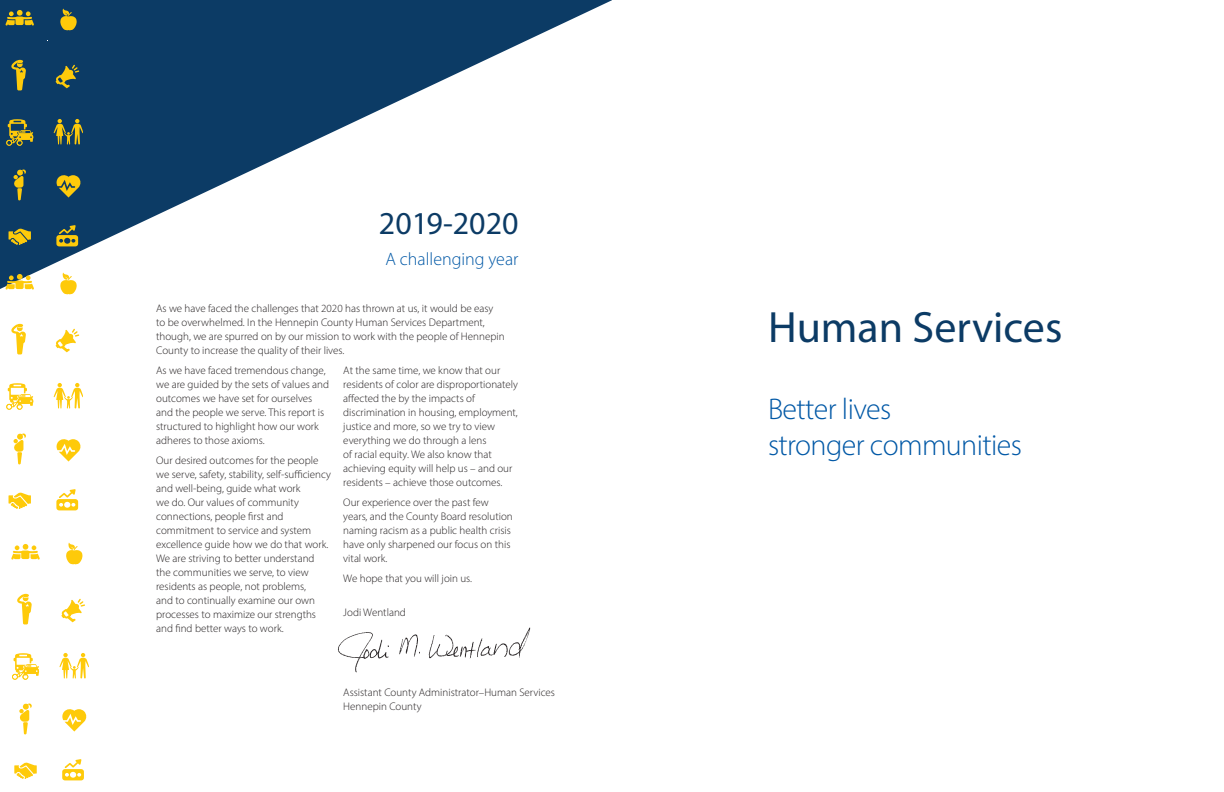
<style>
.page{position:relative;width:1224px;height:792px;background:#fff}
.page>*{position:absolute;margin:0;border:0;box-sizing:border-box;transform-origin:0 0}
.t1{font:44px "Myriad Pro";color:#0c3b65}
.t2{font:32px "Myriad Pro";color:#0c3b65}
.t3{font:300 30px/36px "Myriad Pro";letter-spacing:-.02em;color:#0158a6}
.t4{font:300 18px "Myriad Pro";color:#0158a6}
.t5{font:300 11px/14px "Myriad Pro";color:#231f20}
</style>
<div class="page">
<svg style="left:0;top:0;width:612px;height:781px"></svg>
<svg style="left:60px;top:9px;width:17px;height:21px"></svg>
<svg style="left:56px;top:65px;width:23px;height:23px"></svg>
<svg style="left:56px;top:174px;width:25px;height:24px"></svg>
<svg style="left:14px;top:170px;width:12px;height:30px"></svg>
<svg style="left:54px;top:119px;width:29px;height:25px"></svg>
<svg style="left:6px;top:119px;width:27px;height:27px"></svg>
<svg style="left:9px;top:228px;width:22px;height:17px"></svg>
<svg style="left:6px;top:10px;width:28px;height:16px"></svg>
<svg style="left:11px;top:60px;width:15px;height:30px"></svg>
<svg style="left:56px;top:225px;width:22px;height:21px"></svg>
<svg style="left:66px;top:543px;width:16px;height:21px"></svg>
<svg style="left:61px;top:599px;width:24px;height:23px"></svg>
<svg style="left:62px;top:708px;width:25px;height:24px"></svg>
<svg style="left:19px;top:704px;width:13px;height:30px"></svg>
<svg style="left:59px;top:653px;width:29px;height:25px"></svg>
<svg style="left:12px;top:653px;width:27px;height:27px"></svg>
<svg style="left:14px;top:762px;width:23px;height:17px"></svg>
<svg style="left:11px;top:544px;width:29px;height:16px"></svg>
<svg style="left:17px;top:594px;width:15px;height:30px"></svg>
<svg style="left:62px;top:759px;width:22px;height:21px"></svg>
<svg style="left:60px;top:273px;width:17px;height:21px"></svg>
<svg style="left:56px;top:329px;width:23px;height:23px"></svg>
<svg style="left:56px;top:438px;width:25px;height:24px"></svg>
<svg style="left:14px;top:434px;width:12px;height:30px"></svg>
<svg style="left:54px;top:383px;width:29px;height:25px"></svg>
<svg style="left:6px;top:383px;width:27px;height:27px"></svg>
<svg style="left:9px;top:492px;width:22px;height:17px"></svg>
<svg style="left:6px;top:274px;width:28px;height:16px"></svg>
<svg style="left:11px;top:324px;width:15px;height:30px"></svg>
<svg style="left:56px;top:489px;width:22px;height:21px"></svg>
<img style="left:323px;top:627px;width:220px;height:74px">
<h2 class="t2" style="left:379px;top:204px;width:141px">2019-2020</h2>
<h3 class="t4" style="left:385px;top:248px;width:135px">A challenging year</h3>
<p class="t5" style="left:156px;top:301px;width:350px">As we have faced the challenges that 2020 has thrown at us, it would be easy to be overwhelmed. In the Hennepin County Human Services Department, though, we are spurred on by our mission to work with the people of Hennepin County to increase the quality of their lives.</p>
<p class="t5" style="left:156px;top:363px;width:174px">As we have faced tremendous change, we are guided by the sets of values and outcomes we have set for ourselves and the people we serve. This report is structured to highlight how our work adheres to those axioms.</p>
<p class="t5" style="left:156px;top:453px;width:176px">Our desired outcomes for the people we serve, safety, stability, self-sufficiency and well-being, guide what work<br>we do. Our values of community connections, people first and commitment to service and system excellence guide how we do that work.<br>We are striving to better understand the communities we serve, to view residents as people, not problems,<br>and to continually examine our own processes to maximize our strengths and find better ways to work.</p>
<p class="t5" style="left:343px;top:363px;width:176px">At the same time, we know that our residents of color are disproportionately affected the by the impacts of discrimination in housing, employment, justice and more, so we try to view everything we do through a lens<br>of racial equity. We also know that achieving equity will help us – and our residents – achieve those outcomes.</p>
<p class="t5" style="left:343px;top:495px;width:171px">Our experience over the past few years, and the County Board resolution naming racism as a public health crisis have only sharpened our focus on this vital work.</p>
<p class="t5" style="left:343px;top:571px;width:130px">We hope that you will join us.</p>
<p class="t5" style="left:343px;top:605px;width:64px">Jodi Wentland</p>
<p class="t5" style="left:343px;top:685px;width:213px">Assistant County Administrator–Human Services<br>Hennepin County</p>
<h1 class="t1" style="left:768px;top:300px;width:296px">Human Services</h1>
<h3 class="t3" style="left:768px;top:390px;width:255px">Better lives<br>stronger communities</h3>
</div>
